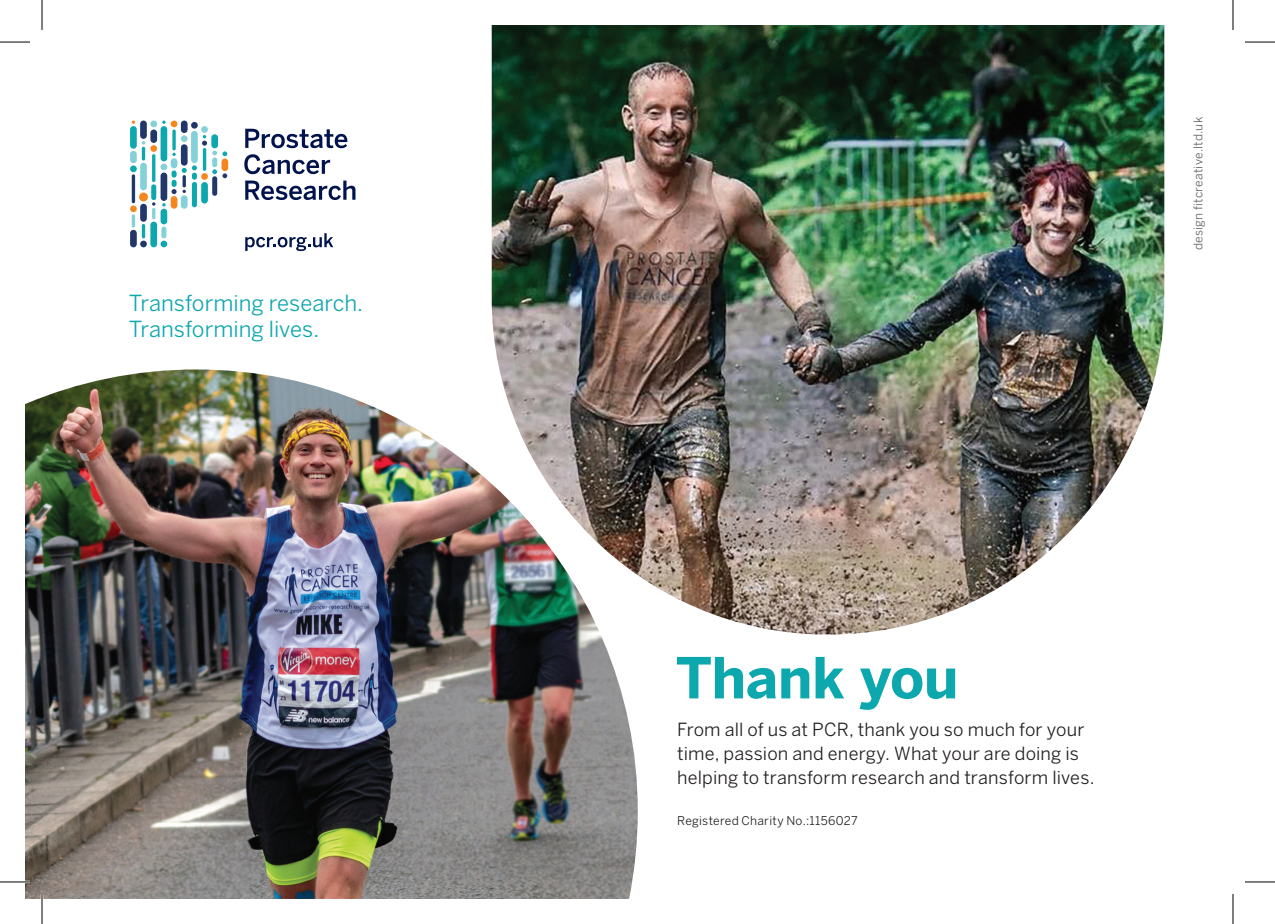
<style>
.page{position:relative;width:1275px;height:924px;background:#fff}
.page>*{position:absolute;margin:0;border:0;box-sizing:border-box;transform-origin:0 0}
.t1{font:700 56px "Benton Sans";letter-spacing:-.005em;color:#0da7ae}
.t2{font:22px/26px "Benton Sans";color:#0da7ae}
.t3{font:18px/24px "Benton Sans";letter-spacing:.01em;color:#231f20}
.t4{font:12px "Benton Sans";letter-spacing:.025em;color:#231f20}
.t5{font:12px "Benton Sans";letter-spacing:.02em;color:#636366}
</style>
<div class="page">
<img style="left:492px;top:25px;width:672px;height:609px">
<img style="left:25px;top:369px;width:613px;height:529px">
<svg style="left:245px;top:129px;width:102px;height:19px"></svg>
<svg style="left:244px;top:154px;width:86px;height:20px"></svg>
<svg style="left:245px;top:180px;width:110px;height:20px"></svg>
<svg style="left:245px;top:233px;width:88px;height:18px"></svg>
<div style="left:191px;top:131px;width:7px;height:32px;background:#84d1d9;border-radius:3px"></div>
<div style="left:130px;top:151px;width:7px;height:12px;background:#84d1d9;border-radius:3px"></div>
<svg style="left:132px;top:120px;width:3px;height:4px"></svg>
<div style="left:130px;top:126px;width:7px;height:23px;background:#0da7ae;border-radius:3px"></div>
<div style="left:130px;top:165px;width:7px;height:7px;background:#0da7ae;border-radius:50%"></div>
<hr style="left:132px;top:174px;width:3px;height:29px;background:#213769;border-radius:2px">
<svg style="left:132px;top:214px;width:3px;height:13px"></svg>
<div style="left:130px;top:205px;width:7px;height:7px;background:#f5871f;border-radius:50%"></div>
<div style="left:130px;top:230px;width:7px;height:17px;background:#213769;border-radius:3px"></div>
<div style="left:140px;top:204px;width:7px;height:18px;background:#213769;border-radius:3px"></div>
<div style="left:140px;top:120px;width:7px;height:19px;background:#213769;border-radius:3px"></div>
<svg style="left:142px;top:141px;width:3px;height:19px"></svg>
<hr style="left:142px;top:224px;width:3px;height:14px;background:#0da7ae;border-radius:2px">
<div style="left:140px;top:163px;width:7px;height:27px;background:#84d1d9;border-radius:3px"></div>
<div style="left:140px;top:240px;width:7px;height:7px;background:#213769;border-radius:50%"></div>
<div style="left:139px;top:192px;width:9px;height:9px;background:#f5871f;border-radius:50%"></div>
<div style="left:151px;top:184px;width:5px;height:16px;background:#0da7ae;border-radius:3px"></div>
<div style="left:150px;top:120px;width:7px;height:7px;background:#84d1d9;border-radius:50%"></div>
<div style="left:150px;top:129px;width:7px;height:14px;background:#213769;border-radius:3px"></div>
<div style="left:150px;top:145px;width:7px;height:7px;background:#f5871f;border-radius:50%"></div>
<hr style="left:152px;top:154px;width:3px;height:28px;background:#0da7ae;border-radius:2px">
<svg style="left:152px;top:202px;width:3px;height:17px"></svg>
<div style="left:150px;top:221px;width:7px;height:26px;background:#0da7ae;border-radius:3px"></div>
<div style="left:171px;top:120px;width:6px;height:7px;background:#f5871f;border-radius:50%"></div>
<svg style="left:172px;top:129px;width:4px;height:21px"></svg>
<svg style="left:172px;top:153px;width:4px;height:3px"></svg>
<div style="left:171px;top:158px;width:6px;height:10px;background:#84d1d9;border-radius:3px"></div>
<div style="left:171px;top:196px;width:6px;height:12px;background:#f5871f;border-radius:3px"></div>
<div style="left:181px;top:120px;width:7px;height:13px;background:#213769;border-radius:3px"></div>
<div style="left:181px;top:135px;width:7px;height:7px;background:#84d1d9;border-radius:50%"></div>
<div style="left:181px;top:144px;width:7px;height:21px;background:#213769;border-radius:3px"></div>
<div style="left:181px;top:195px;width:7px;height:13px;background:#84d1d9;border-radius:3px"></div>
<div style="left:192px;top:182px;width:5px;height:25px;background:#0da7ae;border-radius:3px"></div>
<svg style="left:172px;top:165px;width:25px;height:29px"></svg>
<div style="left:191px;top:122px;width:7px;height:7px;background:#213769;border-radius:50%"></div>
<hr style="left:203px;top:148px;width:3px;height:23px;background:#0da7ae;border-radius:2px">
<div style="left:201px;top:126px;width:7px;height:7px;background:#84d1d9;border-radius:50%"></div>
<div style="left:201px;top:173px;width:7px;height:7px;background:#f5871f;border-radius:50%"></div>
<div style="left:201px;top:182px;width:7px;height:21px;background:#0da7ae;border-radius:3px"></div>
<div style="left:161px;top:126px;width:6px;height:35px;background:#0da7ae;border-radius:3px"></div>
<svg style="left:162px;top:120px;width:4px;height:4px"></svg>
<div style="left:161px;top:163px;width:6px;height:7px;background:#84d1d9;border-radius:50%"></div>
<div style="left:161px;top:172px;width:6px;height:29px;background:#213769;border-radius:3px"></div>
<div style="left:161px;top:226px;width:5px;height:12px;background:#84d1d9;border-radius:3px"></div>
<svg style="left:162px;top:203px;width:4px;height:3px"></svg>
<div style="left:161px;top:240px;width:6px;height:7px;background:#0da7ae;border-radius:50%"></div>
<div style="left:161px;top:209px;width:6px;height:15px;background:#0da7ae;border-radius:3px"></div>
<div style="left:212px;top:157px;width:5px;height:10px;background:#84d1d9;border-radius:3px"></div>
<div style="left:212px;top:176px;width:5px;height:20px;background:#213769;border-radius:3px"></div>
<svg style="left:202px;top:135px;width:25px;height:21px"></svg>
<svg style="left:212px;top:169px;width:15px;height:9px"></svg>
<div style="left:221px;top:158px;width:7px;height:13px;background:#f5871f;border-radius:3px"></div>
<hr style="left:0;top:880px;width:30px;height:2px;background:#fff">
<hr style="left:41px;top:893px;width:2px;height:30px;background:#fff">
<hr style="left:0;top:42px;width:30px;height:1px;background:#000">
<hr style="left:1245px;top:42px;width:30px;height:1px;background:#000">
<hr style="left:0;top:881px;width:30px;height:1px;background:#000">
<hr style="left:1245px;top:881px;width:30px;height:1px;background:#000">
<hr style="left:42px;top:0;width:1px;height:30px;background:#000">
<hr style="left:42px;top:893px;width:1px;height:30px;background:#000">
<hr style="left:1232px;top:0;width:1px;height:30px;background:#000">
<hr style="left:1232px;top:893px;width:1px;height:30px;background:#000">
<p class="t2" style="left:129px;top:289px;width:236px">Transforming research.<br>Transforming lives.</p>
<p class="t5" style="left:1191px;top:250px;width:135px;rotate:-90deg">design fitcreative.ltd.uk</p>
<h1 class="t1" style="left:676px;top:644px;width:284px">Thank you</h1>
<p class="t3" style="left:677px;top:717px;width:419px">From all of us at PCR, thank you so much for your time, passion and energy. What your are doing is helping to transform research and transform lives.</p>
<p class="t4" style="left:677px;top:813px;width:182px">Registered Charity No.:1156027</p>
</div>
